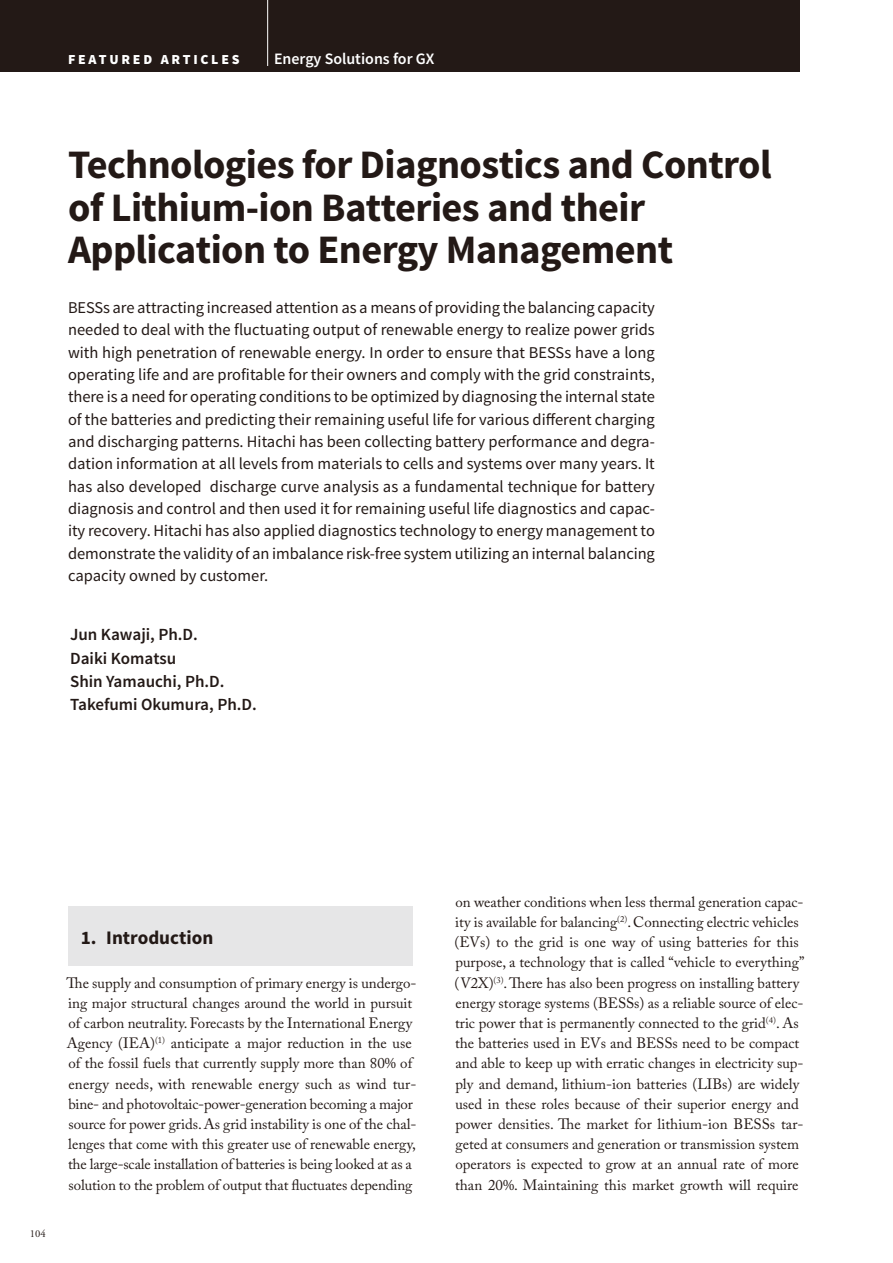
<style>
.page{position:relative;width:893px;height:1263px;background:#fff}
.page>*{position:absolute;margin:0;border:0;box-sizing:border-box;transform-origin:0 0}
.t1{font:700 40.35px/42.5px "Source Sans Pro";letter-spacing:-.015em;color:#231916}
.t2{font:700 19.2px "Source Sans Pro";color:#231916}
.t3{font:600 16.95px/23.4px "Source Sans Pro";color:#231916}
.t4{font:16.5px/22.4px "Source Sans Pro";letter-spacing:-.005em;color:#231916;text-align:justify}
.t5{font:600 15.9px "Source Sans Pro";color:#fff}
.t6{font:14.85px/20.2px "Adobe Caslon Pro";color:#231916}
.t7{font:900 13.8px "Source Sans Pro";letter-spacing:.2em;color:#fff}
.t8{font:10.65px "Adobe Garamond Pro";color:#231916}
.s1{color:#fff}
</style>
<div class="page">
<div style="left:0;top:0;width:799px;height:72px;background:#231916"></div>
<hr style="left:267px;top:0;width:1px;height:66px;background:#fff">
<div style="left:68px;top:906px;width:344px;height:60px;background:#e6e6e7"></div>
<p class="t7" style="left:68px;top:51px;width:173px">FEATURED ARTICLES</p>
<p class="t5" style="left:274px;top:53px;width:162px">Energy Solutions for GX</p>
<h1 class="t1" style="left:68px;top:147px;width:705px">Technologies for Diagnostics and Control of Lithium-ion Batteries and their<br>Application to Energy Management</h1>
<p class="t4" style="left:68px;top:298px;width:588px">BESSs are attracting increased attention as a means of providing the balancing capacity needed to deal with the fluctuating output of renewable energy to realize power grids with high penetration of renewable energy. In order to ensure that BESSs have a long operating life and are profitable for their owners and comply with the grid constraints, there is a need for operating conditions to be optimized by diagnosing the internal state of the batteries and predicting their remaining useful life for various different charging and discharging patterns. Hitachi has been collecting battery performance and degra&shy;dation information at all levels from materials to cells and systems over many years. It has also developed discharge curve analysis as a fundamental technique for battery diagnosis and control and then used it for remaining useful life diagnostics and capac&shy;ity recovery. Hitachi has also applied diagnostics technology to energy management to demonstrate the validity of an imbalance risk-free system utilizing an internal balancing capacity owned by customer.</p>
<p class="t3" style="left:70px;top:624px;width:188px">Jun Kawaji, Ph.D.<br>Daiki Komatsu<br>Shin Yamauchi, Ph.D.<br>Takefumi Okumura, Ph.D.</p>
<p class="t8" style="left:30px;top:1228px;width:20px">104<span class="s1">.</span></p>
<p class="t2" style="left:81px;top:931px;width:134px">1. Introduction</p>
<p class="t6" style="left:67px;top:974px;width:351px">The supply and consumption of primary energy is undergo&shy;ing major structural changes around the world in pursuit of carbon neutrality. Forecasts by the International Energy Agency (IEA)<sup>(1)</sup> anticipate a major reduction in the use of the fossil fuels that currently supply more than 80% of energy needs, with renewable energy such as wind tur&shy;bine- and photovoltaic-power-generation becoming a major source for power grids. As grid instability is one of the chal&shy;lenges that come with this greater use of renewable energy, the large-scale installation of batteries is being looked at as a solution to the problem of output that fluctuates depending</p>
<p class="t6" style="left:455px;top:893px;width:351px">on weather conditions when less thermal generation capac&shy;ity is available for balancing<sup>(2)</sup>. Connecting electric vehicles (EVs) to the grid is one way of using batteries for this purpose, a technology that is called “vehicle to everything” (V2X)<sup>(3)</sup>. There has also been progress on installing battery energy storage systems (BESSs) as a reliable source of elec&shy;tric power that is permanently connected to the grid<sup>(4)</sup>. As the batteries used in EVs and BESSs need to be compact and able to keep up with erratic changes in electricity sup&shy;ply and demand, lithium-ion batteries (LIBs) are widely used in these roles because of their superior energy and power densities. The market for lithium-ion BESSs tar&shy;geted at consumers and generation or transmission system operators is expected to grow at an annual rate of more than 20%. Maintaining this market growth will require</p>
</div>
